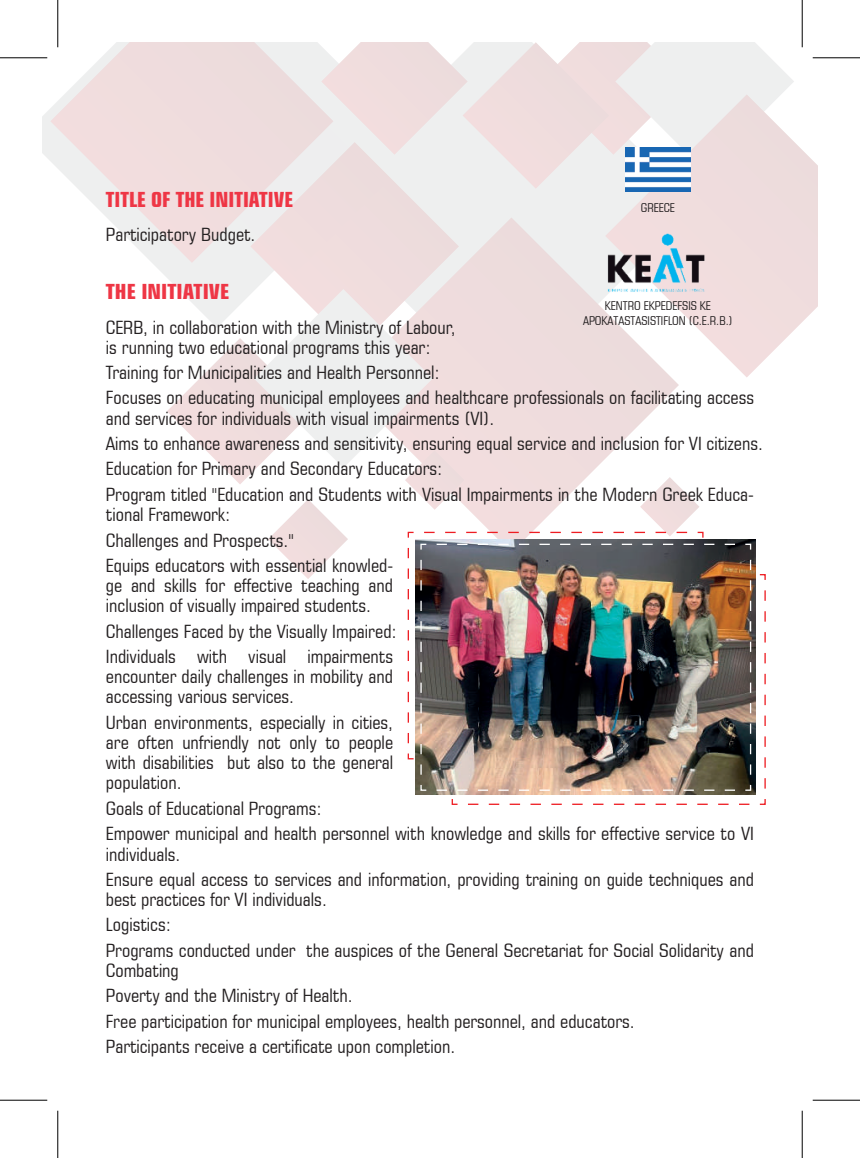
<style>
.page{position:relative;width:860px;height:1158px;background:#fff}
.page>*{position:absolute;margin:0;border:0;box-sizing:border-box;transform-origin:0 0}
.t1{font:700 condensed 21px "Square 721 BT";color:#ee3645}
.t2{font:700 condensed 21px "Square 721 BT";color:#ee3645;scale:1.05 1}
.t3{font:condensed 18.38px/25.4px "Square 721 BT";color:#231f20;scale:1.05 1}
.t4{font:condensed 12.25px/14.7px "Square 721 BT";color:#231f20;text-align:center}
</style>
<div class="page">
<svg style="left:43px;top:57px;width:207px;height:232px"></svg>
<svg style="left:459px;top:273px;width:146px;height:16px;background:#eddfe0"></svg>
<svg style="left:250px;top:273px;width:209px;height:16px;background:#f1e3e3"></svg>
<svg style="left:206px;top:43px;width:588px;height:230px;background:#eee5e6"></svg>
<svg style="left:50px;top:43px;width:283px;height:220px;background:#f1e4e5"></svg>
<svg style="left:605px;top:94px;width:212px;height:264px;background:#f0e3e3"></svg>
<img style="left:625px;top:147px;width:65px;height:45px">
<img style="left:606px;top:233px;width:99px;height:56px">
<img style="left:167px;top:289px;width:599px;height:516px">
<hr style="left:0;top:57px;width:47px;height:2px;background:#fff">
<hr style="left:57px;top:0;width:2px;height:47px;background:#fff">
<hr style="left:0;top:57px;width:47px;height:1px;background:#000">
<hr style="left:812px;top:57px;width:48px;height:1px;background:#000">
<hr style="left:0;top:1099px;width:47px;height:1px;background:#000">
<hr style="left:812px;top:1099px;width:48px;height:1px;background:#000">
<hr style="left:57px;top:0;width:1px;height:47px;background:#000">
<hr style="left:57px;top:1110px;width:1px;height:47px;background:#000">
<hr style="left:802px;top:0;width:1px;height:47px;background:#000">
<hr style="left:802px;top:1110px;width:1px;height:47px;background:#000">
<p class="t1" style="left:106px;top:186px;width:189px">TITLE OF THE INITIATIVE</p>
<p class="t3" style="left:106px;top:221px;width:144px">Participatory Budget.</p>
<p class="t2" style="left:106px;top:279px;width:119px">THE INITIATIVE</p>
<p class="t3" style="left:106px;top:317px;width:335px;line-height:20.1px">CERB, in collaboration with the Ministry of Labour, is running two educational programs this year:</p>
<p class="t3" style="left:106px;top:359px;width:619px">Training for Municipalities and Health Personnel:<br>Focuses on educating municipal employees and healthcare professionals on facilitating access</p>
<p class="t3" style="left:106px;top:405px;width:627px">and services for individuals with visual impairments (VI).<br>Aims to enhance awareness and sensitivity, ensuring equal service and inclusion for VI citizens.<br>Education for Primary and Secondary Educators:<br>Program titled "Education and Students with Visual Impairments in the Modern Greek Educa-</p>
<p class="t3" style="left:106px;top:501px;width:275px">tional Framework:<br>Challenges and Prospects."<br>Equips educators with essential knowled-</p>
<p class="t3" style="left:106px;top:575px;width:275px;line-height:20.1px">ge and skills for effective teaching and inclusion of visually impaired students.</p>
<p class="t3" style="left:106px;top:618px;width:278px">Challenges Faced by the Visually Impaired:<br>Individuals with visual impairments</p>
<p class="t3" style="left:106px;top:666px;width:275px;line-height:20.1px">encounter daily challenges in mobility and accessing various services.</p>
<p class="t3" style="left:106px;top:712px;width:275px;line-height:20.1px;text-align:justify">Urban environments, especially in cities, are often unfriendly not only to people with disabilities but also to the general population.</p>
<p class="t3" style="left:106px;top:794px;width:618px;line-height:25.9px">Goals of Educational Programs:<br>Empower municipal and health personnel with knowledge and skills for effective service to VI</p>
<p class="t3" style="left:106px;top:841px;width:618px">individuals.<br>Ensure equal access to services and information, providing training on guide techniques and</p>
<p class="t3" style="left:106px;top:886px;width:618px">best practices for VI individuals.<br>Logistics:<br>Programs conducted under the auspices of the General Secretariat for Social Solidarity and</p>
<p class="t3" style="left:106px;top:957px;width:505px">Combating<br>Poverty and the Ministry of Health.<br>Free participation for municipal employees, health personnel, and educators.<br>Participants receive a certificate upon completion.</p>
<p class="t4" style="left:641px;top:200px;width:35px">GREECE</p>
<p class="t4" style="left:583px;top:298px;width:151px">KENTRO EKPEDEFSIS KE<br>APOKATASTASISTIFLON (C.E.R.B.)</p>
</div>
